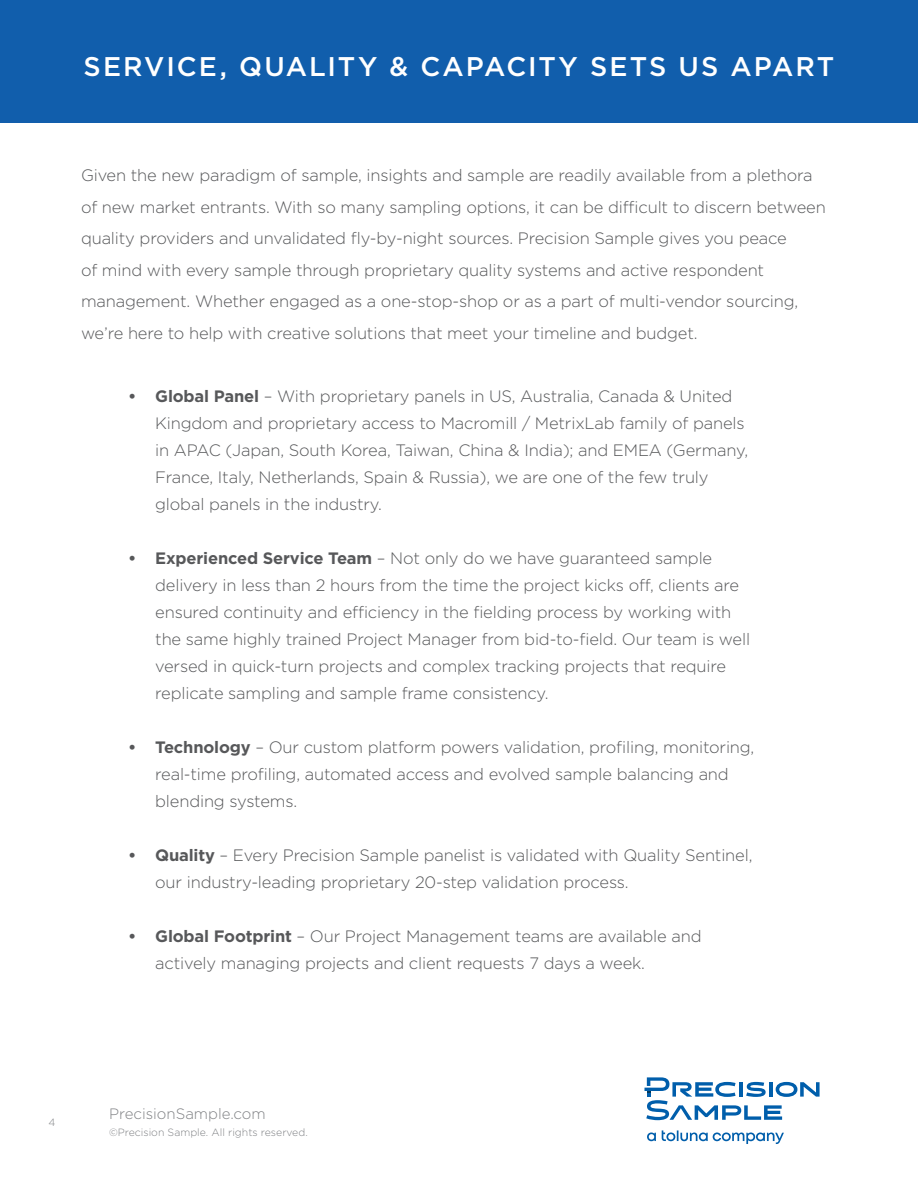
<style>
.page{position:relative;width:918px;height:1188px;background:#fff}
.page>*{position:absolute;margin:0;border:0;box-sizing:border-box;transform-origin:0 0}
.section_head{font:500 27px "Gotham HTF";letter-spacing:.07em;color:#fff}
.body_text{font:300 16.5px/27px "Gotham HTF";letter-spacing:-.01em;color:#57585a}
.t1{font:300 15px "Gotham HTF";color:#808285}
.t2{font:300 10.5px "Gotham HTF";color:#808285}
.s1{font-weight:700}
</style>
<div class="page">
<div style="left:0;top:0;width:918px;height:123px;background:#115eac"></div>
<svg style="left:647px;top:1130px;width:137px;height:14px"></svg>
<svg style="left:644px;top:1077px;width:176px;height:43px"></svg>
<p class="section_head" style="left:84px;top:51px;width:752px">SERVICE, QUALITY &amp; CAPACITY SETS US APART</p>
<p class="body_text" style="left:81px;top:159px;width:746px;line-height:31.5px">Given the new paradigm of sample, insights and sample are readily available from a plethora of new market entrants. With so many sampling options, it can be difficult to discern between quality providers and unvalidated fly-by-night sources. Precision Sample gives you peace<br>of mind with every sample through proprietary quality systems and active respondent management. Whether engaged as a one-stop-shop or as a part of multi-vendor sourcing, we’re here to help with creative solutions that meet your timeline and budget.</p>
<p class="body_text" style="left:155px;top:382px;width:594px;text-indent:-27px"><span class="s1">• Global Panel</span> – With proprietary panels in US, Australia, Canada &amp; United Kingdom and proprietary access to Macromill / MetrixLab family of panels in APAC (Japan, South Korea, Taiwan, China &amp; India); and EMEA (Germany, France, Italy, Netherlands, Spain &amp; Russia), we are one of the few truly global panels in the industry.</p>
<p class="body_text" style="left:155px;top:544px;width:596px;text-indent:-27px"><span class="s1">• Experienced Service Team</span> – Not only do we have guaranteed sample delivery in less than 2 hours from the time the project kicks off, clients are ensured continuity and efficiency in the fielding process by working with the same highly trained Project Manager from bid-to-field. Our team is well versed in quick-turn projects and complex tracking projects that require replicate sampling and sample frame consistency.</p>
<p class="body_text" style="left:155px;top:733px;width:601px;text-indent:-27px"><span class="s1">• Technology</span> – Our custom platform powers validation, profiling, monitoring, real-time profiling, automated access and evolved sample balancing and blending systems.</p>
<p class="body_text" style="left:155px;top:841px;width:599px;text-indent:-27px"><span class="s1">• Quality</span> – Every Precision Sample panelist is validated with Quality Sentinel, our industry-leading proprietary 20-step validation process.</p>
<p class="body_text" style="left:155px;top:922px;width:548px;text-indent:-27px"><span class="s1">• Global Footprint</span> – Our Project Management teams are available and actively managing projects and client requests 7 days a week.</p>
<p class="t2" style="left:49px;top:1117px;width:8px">4</p>
<p class="t1" style="left:109px;top:1106px;width:158px">PrecisionSample.com</p>
<p class="t2" style="left:109px;top:1127px;width:200px">©Precision Sample. All rights reserved.</p>
</div>
